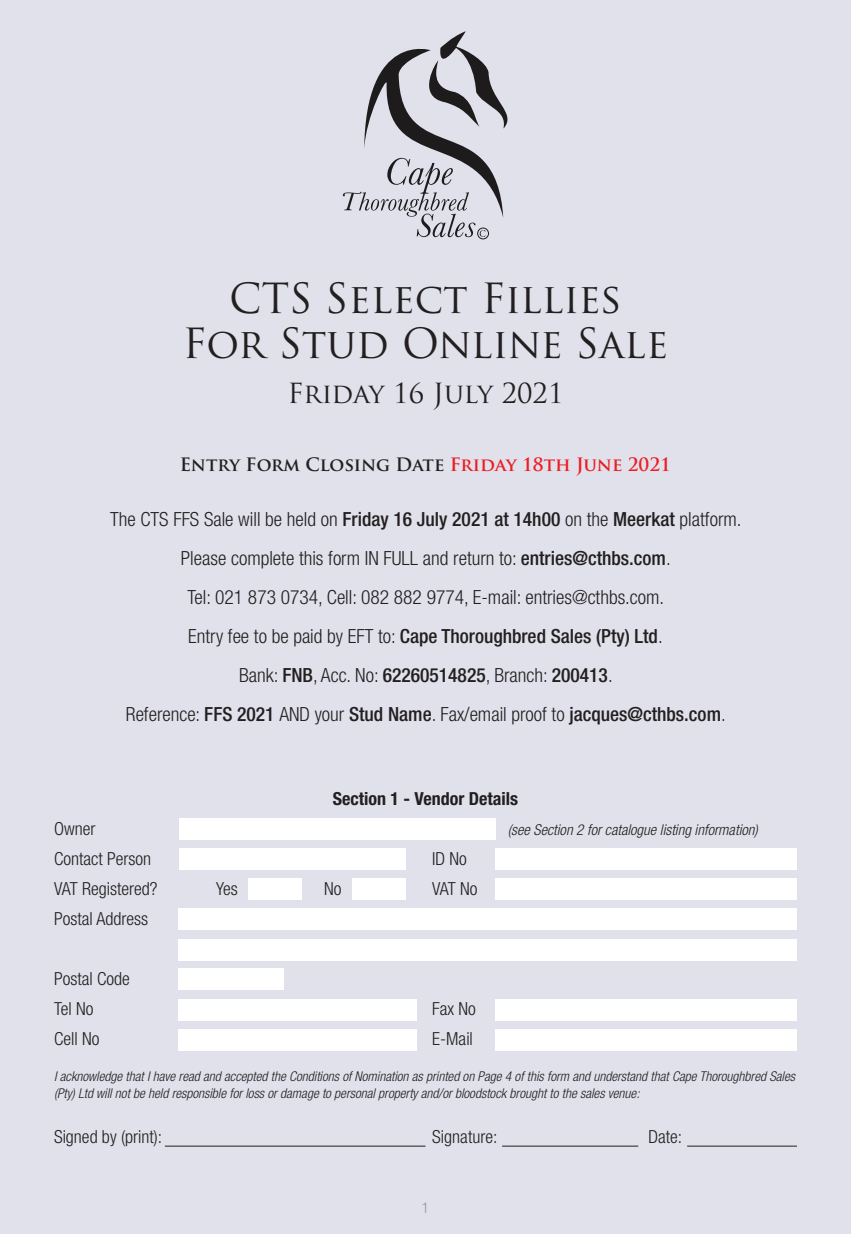
<style>
.page{position:relative;width:851px;height:1234px;background:#fff}
.page>*{position:absolute;margin:0;border:0;box-sizing:border-box;transform-origin:0 0}
.t1{font:40.5px/45px "Trajan Pro";color:#231f20;text-align:center}
.t2{font:27px "Trajan Pro";color:#231f20}
.t3{font:300 condensed 19.5px/39px "Helvetica Neue";color:#231f20;text-align:center}
.t4{font:300 condensed 18px/30px "Helvetica Neue";color:#231f20}
.t5{font:700 18px "Trajan Pro";color:#231f20}
.t6{font:700 condensed 18px "Helvetica Neue";color:#231f20}
.t7{font:italic 300 condensed 15px "Helvetica Neue";color:#231f20}
.t8{font:300 condensed 15px "Helvetica Neue";color:#939598}
.t9{font:italic 300 condensed 13.5px/16.2px "Helvetica Neue";color:#231f20}
.s1{color:#ee1d23}
.s2{font-weight:500}
</style>
<div class="page">
<div style="left:0;top:0;width:850px;height:1233px;background:#e0e1eb"></div>
<div style="left:179px;top:848px;width:226px;height:21px;background:#fff"></div>
<div style="left:495px;top:878px;width:301px;height:21px;background:#fff"></div>
<div style="left:249px;top:878px;width:53px;height:21px;background:#fff"></div>
<div style="left:352px;top:878px;width:53px;height:21px;background:#fff"></div>
<div style="left:179px;top:908px;width:617px;height:21px;background:#fff"></div>
<div style="left:179px;top:938px;width:617px;height:21px;background:#fff"></div>
<div style="left:179px;top:968px;width:105px;height:21px;background:#fff"></div>
<div style="left:179px;top:998px;width:238px;height:21px;background:#fff"></div>
<div style="left:495px;top:998px;width:301px;height:21px;background:#fff"></div>
<div style="left:495px;top:1028px;width:301px;height:22px;background:#fff"></div>
<div style="left:179px;top:1028px;width:238px;height:22px;background:#fff"></div>
<hr style="left:165px;top:1145px;width:260px;height:1px;background:#231f20">
<hr style="left:502px;top:1145px;width:136px;height:1px;background:#231f20">
<hr style="left:687px;top:1145px;width:109px;height:1px;background:#231f20">
<div style="left:179px;top:818px;width:316px;height:21px;background:#fff"></div>
<div style="left:495px;top:848px;width:301px;height:21px;background:#fff"></div>
<div style="left:477px;top:228px;width:11px;height:11px;border:1px solid #231f20;border-radius:50%"></div>
<svg style="left:343px;top:31px;width:165px;height:206px"></svg>
<h1 class="t1" style="left:183px;top:275px;width:487px">CTS Select Fillies<br>For Stud Online Sale</h1>
<h2 class="t2" style="left:287px;top:376px;width:277px">Friday 16 July 2021</h2>
<p class="t5" style="left:180px;top:453px;width:492px">Entry Form Closing Date <span class="s1">Friday 18th June 2021</span></p>
<p class="t3" style="left:110px;top:499px;width:632px">The CTS FFS Sale will be held on <span class="s2">Friday 16 July 2021 at 14h00</span> on the <span class="s2">Meerkat</span> platform.<br>Please complete this form IN FULL and return to: <span class="s2">entries@cthbs.com</span>.<br>Tel: 021 873 0734, Cell: 082 882 9774, E-mail: entries@cthbs.com.<br>Entry fee to be paid by EFT to: <span class="s2">Cape Thoroughbred Sales (Pty) Ltd</span>.<br>Bank: <span class="s2">FNB</span>, Acc. No: <span class="s2">62260514825</span>, Branch: <span class="s2">200413</span>.<br>Reference: <span class="s2">FFS 2021</span> AND your <span class="s2">Stud Name</span>. Fax/email proof to <span class="s2">jacques@cthbs.com</span>.</p>
<p class="t6" style="left:333px;top:787px;width:187px">Section 1 - Vendor Details</p>
<p class="t4" style="left:54px;top:813px;width:43px">Owner</p>
<p class="t7" style="left:508px;top:820px;width:251px">(see Section 2 for catalogue listing information)</p>
<p class="t4" style="left:54px;top:843px;width:98px">Contact Person</p>
<p class="t4" style="left:432px;top:843px;width:36px">ID No</p>
<p class="t4" style="left:54px;top:873px;width:105px">VAT Registered?</p>
<p class="t4" style="left:216px;top:873px;width:23px">Yes</p>
<p class="t4" style="left:324px;top:873px;width:19px">No</p>
<p class="t4" style="left:432px;top:873px;width:47px">VAT No</p>
<p class="t4" style="left:54px;top:903px;width:95px">Postal Address</p>
<p class="t4" style="left:54px;top:963px;width:77px">Postal Code<br>Tel No</p>
<p class="t4" style="left:432px;top:993px;width:45px">Fax No</p>
<p class="t4" style="left:54px;top:1023px;width:47px">Cell No</p>
<p class="t4" style="left:432px;top:1023px;width:42px">E-Mail</p>
<p class="t9" style="left:54px;top:1068px;width:742px">I acknowledge that I have read and accepted the Conditions of Nomination as printed on Page 4 of this form and understand that Cape Thoroughbred Sales (Pty) Ltd will not be held responsible for loss or damage to personal property and/or bloodstock brought to the sales venue:</p>
<p class="t4" style="left:54px;top:1120px;width:109px">Signed by (print):</p>
<p class="t4" style="left:432px;top:1120px;width:66px">Signature:</p>
<p class="t4" style="left:648px;top:1120px;width:35px">Date:</p>
<p class="t8" style="left:422px;top:1198px;width:9px">1</p>
</div>
